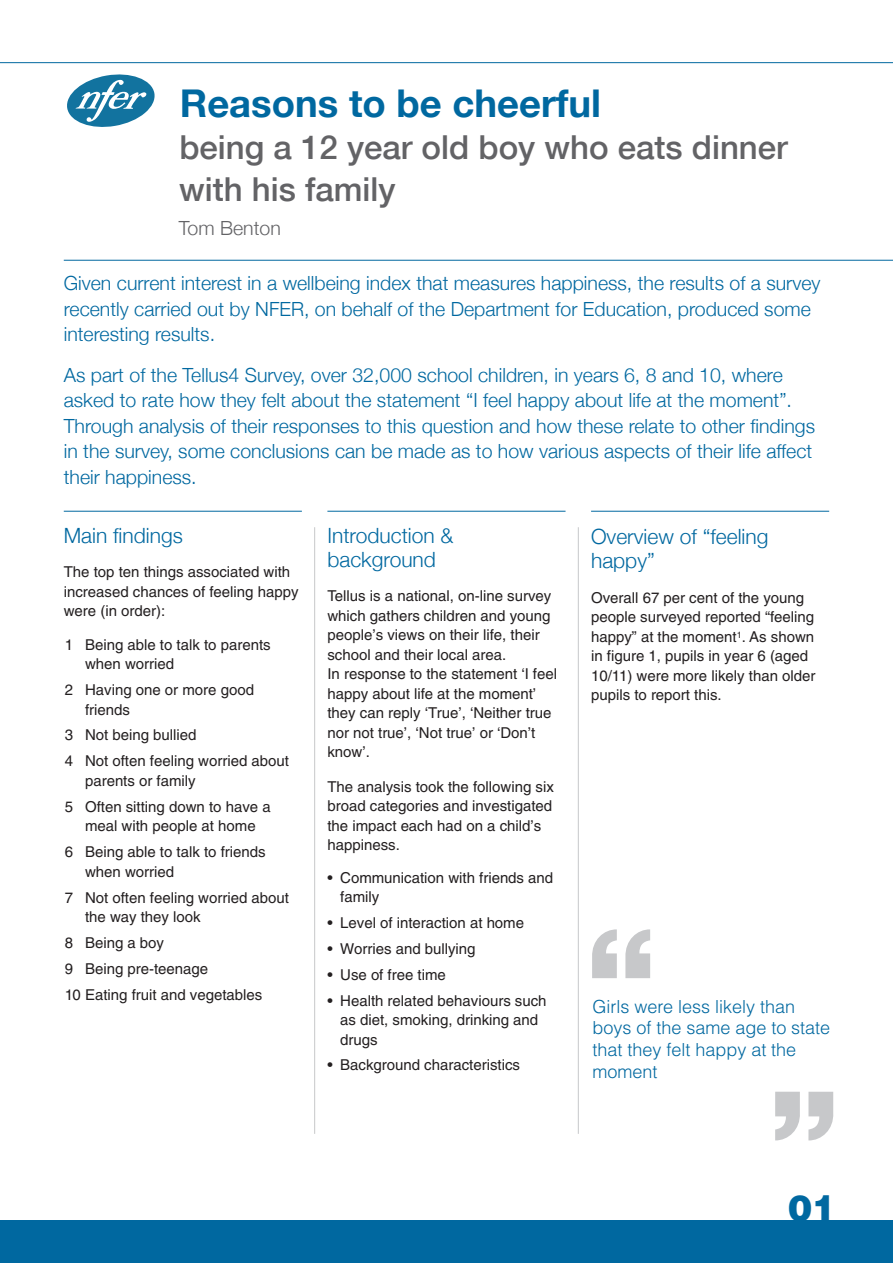
<style>
.page{position:relative;width:893px;height:1263px;background:#fff}
.page>*{position:absolute;margin:0;border:0;box-sizing:border-box;transform-origin:0 0}
.t1{font:900 135px "Helvetica";color:#c7c8ca}
.t2{font:700 38.25px "Helvetica Neue";color:#0068a0}
.t3{font:900 36px "Helvetica";color:#0068a0}
.t4{font:500 33px/42px "Helvetica Neue";color:#636366}
.t5{font:300 21px/24px "Helvetica Neue";color:#0068a0}
.t6{font:300 19.5px/25.5px "Helvetica Neue";color:#0068a0}
.t7{font:300 19.5px "Helvetica Neue";color:#636366}
.t8{font:300 18px/21.6px "Helvetica";color:#0068a0}
.t9{font:15px/19.5px "Helvetica";color:#231f20}
</style>
<div class="page">
<div style="left:0;top:1220px;width:893px;height:43px;background:#0068a0"></div>
<hr style="left:64px;top:260px;width:829px;height:1px;background:#0068a0">
<hr style="left:0;top:62px;width:893px;height:1px;background:#0068a0">
<hr style="left:314px;top:527px;width:1px;height:607px;background:#c7c8ca">
<hr style="left:578px;top:527px;width:1px;height:607px;background:#c7c8ca">
<hr style="left:64px;top:511px;width:238px;height:1px;background:#0068a0">
<hr style="left:327px;top:511px;width:239px;height:1px;background:#0068a0">
<hr style="left:591px;top:511px;width:238px;height:1px;background:#0068a0">
<svg style="left:67px;top:74px;width:88px;height:53px"></svg>
<h2 class="t2" style="left:180px;top:80px;width:423px">Reasons to be cheerful</h2>
<h3 class="t4" style="left:179px;top:125px;width:610px">being a 12 year old boy who eats dinner with his family</h3>
<h3 class="t7" style="left:179px;top:217px;width:103px">Tom Benton</h3>
<h3 class="t6" style="left:64px;top:270px;width:758px">Given current interest in a wellbeing index that measures happiness, the results of a survey recently carried out by NFER, on behalf of the Department for Education, produced some interesting results.</h3>
<p class="t6" style="left:64px;top:362px;width:753px">As part of the Tellus4 Survey, over 32,000 school children, in years 6, 8 and 10, where asked to rate how they felt about the statement “I feel happy about life at the moment”.<br>Through analysis of their responses to this question and how these relate to other findings in the survey, some conclusions can be made as to how various aspects of their life affect their happiness.</p>
<h3 class="t5" style="left:64px;top:523px;width:120px">Main findings</h3>
<p class="t9" style="left:64px;top:564px;width:236px">The top ten things associated with increased chances of feeling happy were (in order):</p>
<p class="t9" style="left:85px;top:636px;width:187px;text-indent:-20px">1 Being able to talk to parents when worried</p>
<p class="t9" style="left:85px;top:681px;width:170px;text-indent:-20px">2 Having one or more good friends</p>
<p class="t9" style="left:65px;top:724px;width:225px;line-height:26px">3 Not being bullied<br>4 Not often feeling worried about</p>
<p class="t9" style="left:65px;top:769px;width:207px;line-height:26px;text-indent:20px">parents or family<br>5 Often sitting down to have a</p>
<p class="t9" style="left:65px;top:814px;width:202px;line-height:26px;text-indent:20px">meal with people at home<br>6 Being able to talk to friends</p>
<p class="t9" style="left:65px;top:860px;width:225px;line-height:26px;text-indent:20px">when worried<br>7 Not often feeling worried about</p>
<p class="t9" style="left:65px;top:905px;width:199px;line-height:26px;text-indent:20px">the way they look<br>8 Being a boy<br>9 Being pre-teenage<br>10 Eating fruit and vegetables</p>
<h3 class="t5" style="left:327px;top:523px;width:128px">Introduction &amp; background</h3>
<p class="t9" style="left:327px;top:588px;width:231px">Tellus is a national, on-line survey which gathers children and young people’s views on their life, their school and their local area.<br>In response to the statement ‘I feel happy about life at the moment’ they can reply ‘True’, ‘Neither true nor not true’, ‘Not true’ or ‘Don’t know’.</p>
<p class="t9" style="left:327px;top:778px;width:228px">The analysis took the following six broad categories and investigated the impact each had on a child’s happiness.</p>
<p class="t9" style="left:340px;top:869px;width:215px;text-indent:-13px">• Communication with friends and family</p>
<p class="t9" style="left:327px;top:914px;width:198px">• Level of interaction at home</p>
<p class="t9" style="left:327px;top:940px;width:150px">• Worries and bullying</p>
<p class="t9" style="left:327px;top:966px;width:120px">• Use of free time</p>
<p class="t9" style="left:340px;top:992px;width:208px;text-indent:-13px">• Health related behaviours such as diet, smoking, drinking and drugs</p>
<p class="t9" style="left:327px;top:1057px;width:194px">• Background characteristics</p>
<h3 class="t5" style="left:591px;top:524px;width:179px">Overview of “feeling happy”</h3>
<p class="t9" style="left:591px;top:589px;width:226px">Overall 67 per cent of the young people surveyed reported “feeling happy” at the moment<sup>1</sup>. As shown in figure 1, pupils in year 6 (aged<br>10/11) were more likely than older pupils to report this.</p>
<h1 class="t1" style="left:587px;top:904px;width:69px">“</h1>
<p class="t8" style="left:593px;top:996px;width:239px">Girls were less likely than boys of the same age to state that they felt happy at the moment</p>
<h1 class="t1" style="left:771px;top:1063px;width:69px">”</h1>
<h3 class="t3" style="left:788px;top:1187px;width:50px">01</h3>
</div>
